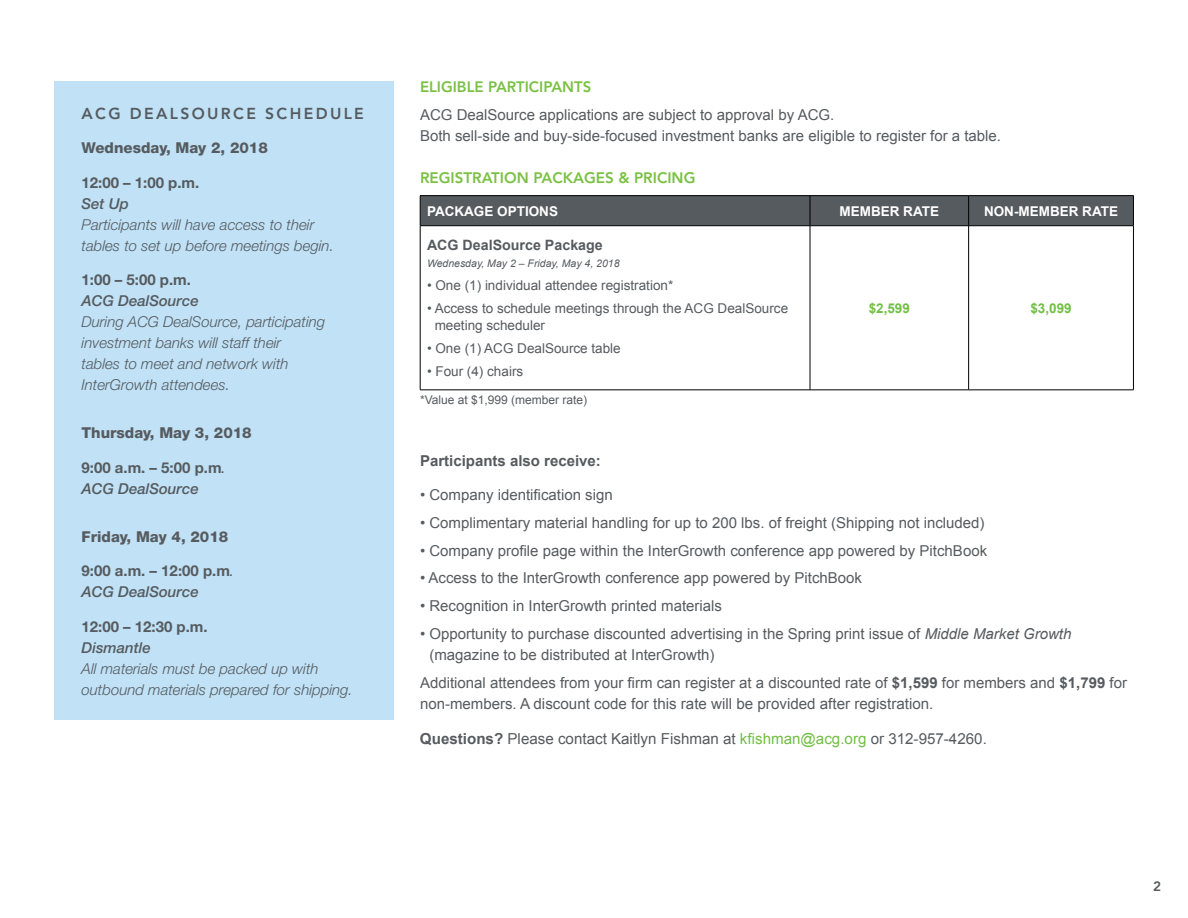
<style>
.page{position:relative;width:1188px;height:918px;background:#fff}
.page>*{position:absolute;margin:0;border:0;box-sizing:border-box;transform-origin:0 0}
.t1{font:800 15.75px "Avenir LT Std";letter-spacing:.15em;color:#565b5f}
.t2{font:15.15px "Arial";color:#565b5f}
.t3{font:800 15.15px "Avenir LT Std";color:#7ac143}
.t4{font:15px/21px "Arial";color:#565b5f}
.t5{font:italic 300 15px/21px "Helvetica Neue LT Std";color:#565b5f}
.t6{font:700 15px/21px "Helvetica Neue LT Std";color:#565b5f}
.t7{font:800 15px "Helvetica Neue LT Std";color:#565b5f}
.t8{font:italic 500 15px "Helvetica Neue LT Std";color:#565b5f}
.t9{font:700 15px "Arial";color:#565b5f}
.t10{font:800 15px "Avenir LT Std";color:#7ac143}
.t11{font:700 14.25px "Arial";color:#565b5f}
.t12{font:13.5px/16.5px "Arial";color:#565b5f}
.t13{font:700 13.5px "Arial";color:#fff}
.t14{font:700 13.5px "Arial";color:#72bf44}
.t15{font:800 13.5px "Avenir LT Std";color:#565b5f}
.t16{font:12px "Arial";color:#565b5f}
.t17{font:italic 10.5px "Arial";color:#565b5f}
.s1{font-weight:400;font-style:italic}
.s2{font-weight:500;font-style:italic}
.s3{font-style:italic}
.s4{font-weight:700}
.s5{font-size:15px}
.s6{color:#72bf44}
</style>
<div class="page">
<div style="left:421px;top:196px;width:712px;height:29px;background:#565b5f"></div>
<hr style="left:810px;top:196px;width:1px;height:30px;background:#000">
<hr style="left:420px;top:225px;width:390px;height:1px;background:#000">
<hr style="left:810px;top:225px;width:159px;height:1px;background:#000">
<hr style="left:810px;top:226px;width:1px;height:164px;background:#000">
<hr style="left:969px;top:225px;width:165px;height:1px;background:#000">
<hr style="left:420px;top:390px;width:390px;height:1px;background:#000">
<hr style="left:810px;top:390px;width:159px;height:1px;background:#000">
<hr style="left:969px;top:390px;width:165px;height:1px;background:#000">
<hr style="left:420px;top:195px;width:390px;height:1px;background:#000">
<hr style="left:420px;top:196px;width:1px;height:30px;background:#000">
<hr style="left:810px;top:195px;width:159px;height:1px;background:#000">
<hr style="left:969px;top:195px;width:165px;height:1px;background:#000">
<hr style="left:968px;top:196px;width:1px;height:30px;background:#000">
<hr style="left:1133px;top:196px;width:1px;height:30px;background:#000">
<hr style="left:420px;top:226px;width:1px;height:164px;background:#000">
<hr style="left:968px;top:226px;width:1px;height:164px;background:#000">
<hr style="left:1133px;top:226px;width:1px;height:164px;background:#000">
<div style="left:54px;top:81px;width:339px;height:638px;background:#c0e1f6"></div>
<p class="t1" style="left:82px;top:104px;width:284px">ACG DEALSOURCE SCHEDULE</p>
<p class="t7" style="left:82px;top:139px;width:188px">Wednesday, May 2, 2018</p>
<p class="t6" style="left:82px;top:171px;width:119px">12:00 – 1:00 p.m.</p>
<p class="t8" style="left:82px;top:194px;width:49px">Set Up</p>
<p class="t5" style="left:82px;top:214px;width:254px">Participants will have access to their tables to set up before meetings begin.</p>
<p class="t6" style="left:82px;top:269px;width:111px">1:00 – 5:00 p.m.</p>
<p class="t8" style="left:82px;top:292px;width:119px">ACG DealSource</p>
<p class="t5" style="left:82px;top:311px;width:245px">During ACG DealSource, participating investment banks will staff their<br>tables to meet and network with<br>InterGrowth attendees.</p>
<p class="t7" style="left:82px;top:424px;width:172px">Thursday, May 3, 2018</p>
<p class="t6" style="left:82px;top:456px;width:146px">9:00 a.m. – 5:00 p.m<span class="s1">.<br></span><span class="s2">ACG DealSource</span></p>
<p class="t7" style="left:82px;top:527px;width:148px">Friday, May 4, 2018</p>
<p class="t6" style="left:82px;top:560px;width:154px">9:00 a.m. – 12:00 p.m<span class="s1">.<br></span><span class="s2">ACG DealSource</span></p>
<p class="t6" style="left:82px;top:615px;width:128px">12:00 – 12:30 p.m.</p>
<p class="t8" style="left:82px;top:638px;width:71px">Dismantle</p>
<p class="t5" style="left:82px;top:658px;width:273px">All materials must be packed up with outbound materials prepared for shipping.</p>
<p class="t10" style="left:420px;top:78px;width:173px">ELIGIBLE PARTICIPANTS</p>
<p class="t4" style="left:420px;top:104px;width:583px">ACG DealSource applications are subject to approval by ACG.<br>Both sell-side and buy-side-focused investment banks are eligible to register for a table.</p>
<p class="t3" style="left:420px;top:168px;width:277px">REGISTRATION PACKAGES &amp; PRICING</p>
<p class="t13" style="left:427px;top:202px;width:133px">PACKAGE OPTIONS</p>
<p class="t13" style="left:840px;top:202px;width:101px">MEMBER RATE</p>
<p class="t13" style="left:984px;top:202px;width:135px">NON-MEMBER RATE</p>
<p class="t11" style="left:427px;top:235px;width:177px">ACG DealSource Package</p>
<p class="t17" style="left:427px;top:256px;width:194px">Wednesday, May 2 – Friday, May 4, 2018</p>
<p class="t12" style="left:427px;top:277px;width:248px">• One (1) individual attendee registration*</p>
<p class="t12" style="left:435px;top:300px;width:355px;text-indent:-8px">• Access to schedule meetings through the ACG DealSource meeting scheduler</p>
<p class="t12" style="left:427px;top:340px;width:195px">• One (1) ACG DealSource table</p>
<p class="t12" style="left:427px;top:363px;width:98px">• Four (4) chairs</p>
<p class="t14" style="left:869px;top:299px;width:43px">$2,599</p>
<p class="t14" style="left:1030px;top:299px;width:43px">$3,099</p>
<p class="t16" style="left:420px;top:392px;width:169px">*Value at $1,999 (member rate)</p>
<p class="t9" style="left:420px;top:450px;width:182px">Participants also receive:</p>
<p class="t4" style="left:420px;top:485px;width:194px">• Company identification sign</p>
<p class="t4" style="left:420px;top:512px;width:566px">• Complimentary material handling for up to 200 lbs. of freight (Shipping not included)</p>
<p class="t4" style="left:420px;top:540px;width:569px">• Company profile page within the InterGrowth conference app powered by PitchBook</p>
<p class="t4" style="left:420px;top:568px;width:444px">• Access to the InterGrowth conference app powered by PitchBook</p>
<p class="t4" style="left:420px;top:596px;width:304px">• Recognition in InterGrowth printed materials</p>
<p class="t4" style="left:429px;top:623px;width:643px;text-indent:-9px">• Opportunity to purchase discounted advertising in the Spring print issue of <span class="s3">Middle Market Growth </span>(magazine to be distributed at InterGrowth)</p>
<p class="t4" style="left:420px;top:672px;width:709px">Additional attendees from your firm can register at a discounted rate of <span class="s4">$1,599</span> for members and <span class="s4">$1,799</span> for</p>
<p class="t2" style="left:420px;top:694px;width:515px"><span class="s5">non-members.</span> A discount code for this rate will be provided after registration.</p>
<p class="t2" style="left:420px;top:729px;width:568px"><span class="s4">Questions?</span> Please contact Kaitlyn Fishman at <span class="s6">kfishman@acg.org</span> or 312-957-4260.</p>
<p class="t15" style="left:1153px;top:878px;width:9px">2</p>
</div>
